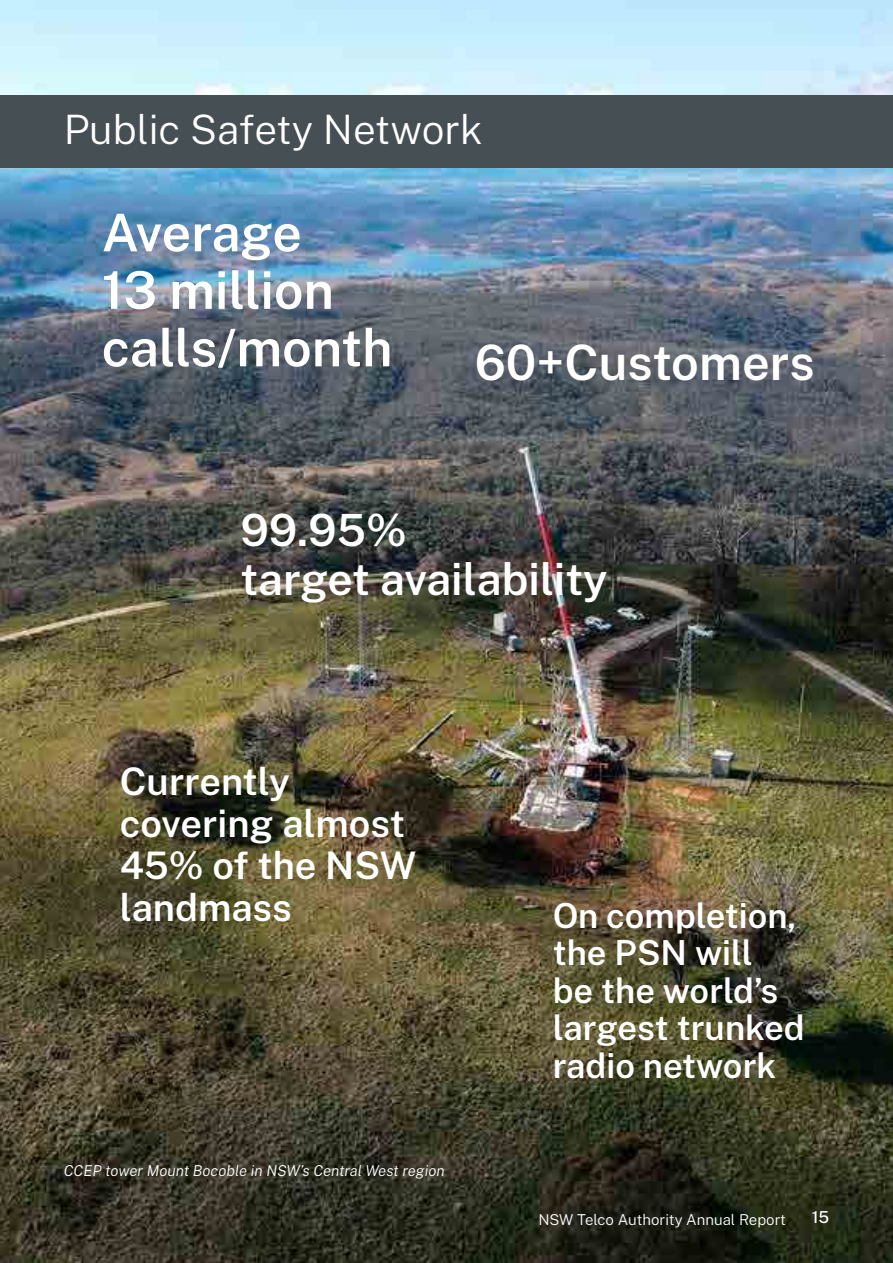
<style>
.page{position:relative;width:893px;height:1263px;background:#fff}
.page>*{position:absolute;margin:0;border:0;box-sizing:border-box;transform-origin:0 0}
.H0_-_Major_header_in{font:600 51.9px "Public Sans";color:#fff}
.H0_-_Major_header_in-2{font:600 48.75px "Public Sans";color:#fff}
.H0_-_Major_header_in-3{font:600 44.4px "Public Sans";color:#fff}
.H0_-_Major_header_in-4{font:300 40.5px "Public Sans";letter-spacing:-.005em;color:#fff}
.H0_-_Major_header_in-5{font:600 37.95px/42px "Public Sans";color:#fff}
.H0_-_Major_header_in-6{font:600 34.5px/37.5px "Public Sans";color:#fff}
.t1{font:500 16.5px "Public Sans";color:#fff}
.Photo_Caption{font:italic 300 15px "Public Sans";color:#fff}
.t2{font:300 15px "Public Sans";color:#fff}
</style>
<div class="page">
<img style="left:0;top:0;width:893px;height:1263px">
<div style="left:0;top:96px;width:893px;height:72px;background:#454f54"></div>
<p class="H0_-_Major_header_in-4" style="left:64px;top:100px;width:420px">Public Safety Network</p>
<p class="H0_-_Major_header_in" style="left:102px;top:194px;width:202px">Average</p>
<p class="H0_-_Major_header_in" style="left:102px;top:251px;width:234px">13 million</p>
<p class="H0_-_Major_header_in" style="left:102px;top:309px;width:292px">calls/month</p>
<p class="H0_-_Major_header_in-2" style="left:475px;top:326px;width:341px">60+Customers</p>
<p class="H0_-_Major_header_in-3" style="left:240px;top:497px;width:168px">99.95%</p>
<p class="H0_-_Major_header_in-3" style="left:240px;top:546px;width:369px">target availability</p>
<p class="H0_-_Major_header_in-5" style="left:120px;top:757px;width:298px">Currently covering almost<br>45% of the NSW landmass</p>
<p class="Photo_Caption" style="left:64px;top:1160px;width:382px">CCEP tower Mount Bocoble in NSW’s Central West region</p>
<p class="H0_-_Major_header_in-6" style="left:553px;top:894px;width:253px">On completion, the PSN will<br>be the world’s largest trunked radio network</p>
<p class="t2" style="left:538px;top:1209px;width:249px">NSW Telco Authority Annual Report</p>
<p class="t1" style="left:812px;top:1205px;width:19px">15</p>
</div>
